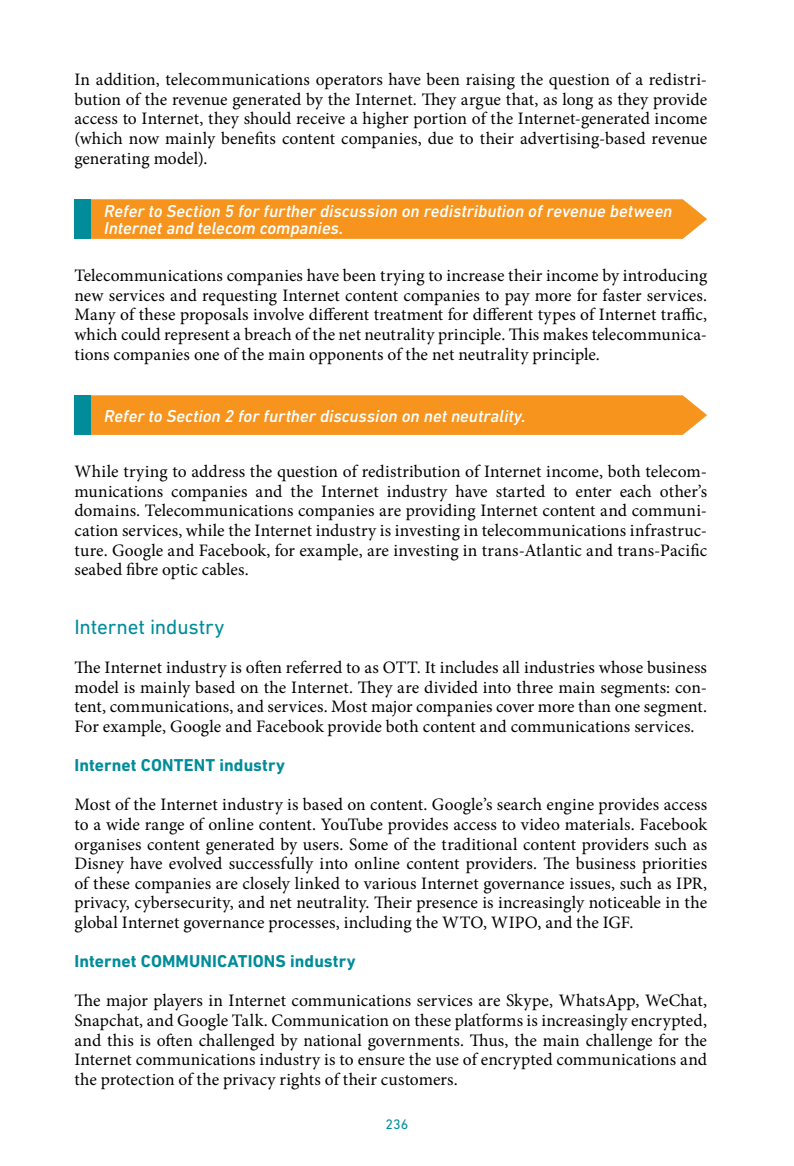
<style>
.page{position:relative;width:794px;height:1166px;background:#fff}
.page>*{position:absolute;margin:0;border:0;box-sizing:border-box;transform-origin:0 0}
.Heading_C{font:21px "DIN Next LT Pro";letter-spacing:-.01em;color:#008c99}
.Body{font:17.5px/19.6px "Minion Pro";color:#000;text-align:justify}
.t1{font:italic 500 17.5px/17.5px "DIN Next LT Pro";color:#fff}
.Headng_D{font:700 17.5px "DIN Next LT Pro";letter-spacing:.01em;color:#008c99}
.t2{font:14px "DIN Next LT Pro";color:#008c99}
</style>
<div class="page">
<div style="left:91px;top:199px;width:616px;height:40px;background:#f7941e"></div>
<div style="left:74px;top:199px;width:17px;height:40px;background:#008c99"></div>
<div style="left:91px;top:395px;width:616px;height:40px;background:#f7941e"></div>
<div style="left:74px;top:395px;width:17px;height:40px;background:#008c99"></div>
<p class="Body" style="left:74px;top:70px;width:634px">In addition, telecommunications operators have been raising the question of a redistri‑ bution of the revenue generated by the Internet. They argue that, as long as they provide access to Internet, they should receive a higher portion of the Internet-generated income (which now mainly benefits content companies, due to their advertising-based revenue generating model).</p>
<p class="t1" style="left:104px;top:202px;width:570px">Refer to Section 5 for further discussion on redistribution of revenue between<br>Internet and telecom companies.</p>
<p class="Body" style="left:74px;top:266px;width:634px">Telecommunications companies have been trying to increase their income by introducing new services and requesting Internet content companies to pay more for faster services.<br>Many of these proposals involve different treatment for different types of Internet traffic, which could represent a breach of the net neutrality principle. This makes telecommunica‑ tions companies one of the main opponents of the net neutrality principle.</p>
<p class="t1" style="left:104px;top:407px;width:423px">Refer to Section 2 for further discussion on net neutrality.</p>
<p class="Body" style="left:74px;top:462px;width:634px">While trying to address the question of redistribution of Internet income, both telecom‑ munications companies and the Internet industry have started to enter each other’s domains. Telecommunications companies are providing Internet content and communi‑ cation services, while the Internet industry is investing in telecommunications infrastruc‑ ture. Google and Facebook, for example, are investing in trans-Atlantic and trans-Pacific seabed fibre optic cables.</p>
<p class="Heading_C" style="left:74px;top:615px;width:151px">Internet industry</p>
<p class="Body" style="left:74px;top:658px;width:634px">The Internet industry is often referred to as OTT. It includes all industries whose business model is mainly based on the Internet. They are divided into three main segments: con‑ tent, communications, and services. Most major companies cover more than one segment.<br>For example, Google and Facebook provide both content and communications services.</p>
<p class="Headng_D" style="left:74px;top:755px;width:212px">Internet CONTENT industry</p>
<p class="Body" style="left:74px;top:795px;width:634px">Most of the Internet industry is based on content. Google’s search engine provides access to a wide range of online content. YouTube provides access to video materials. Facebook organises content generated by users. Some of the traditional content providers such as Disney have evolved successfully into online content providers. The business priorities of these companies are closely linked to various Internet governance issues, such as IPR, privacy, cybersecurity, and net neutrality. Their presence is increasingly noticeable in the global Internet governance processes, including the WTO, WIPO, and the IGF.</p>
<p class="Headng_D" style="left:74px;top:951px;width:283px">Internet COMMUNICATIONS industry</p>
<p class="Body" style="left:74px;top:991px;width:634px">The major players in Internet communications services are Skype, WhatsApp, WeChat, Snapchat, and Google Talk. Communication on these platforms is increasingly encrypted, and this is often challenged by national governments. Thus, the main challenge for the Internet communications industry is to ensure the use of encrypted communications and the protection of the privacy rights of their customers.</p>
<p class="t2" style="left:385px;top:1116px;width:24px">236</p>
</div>
